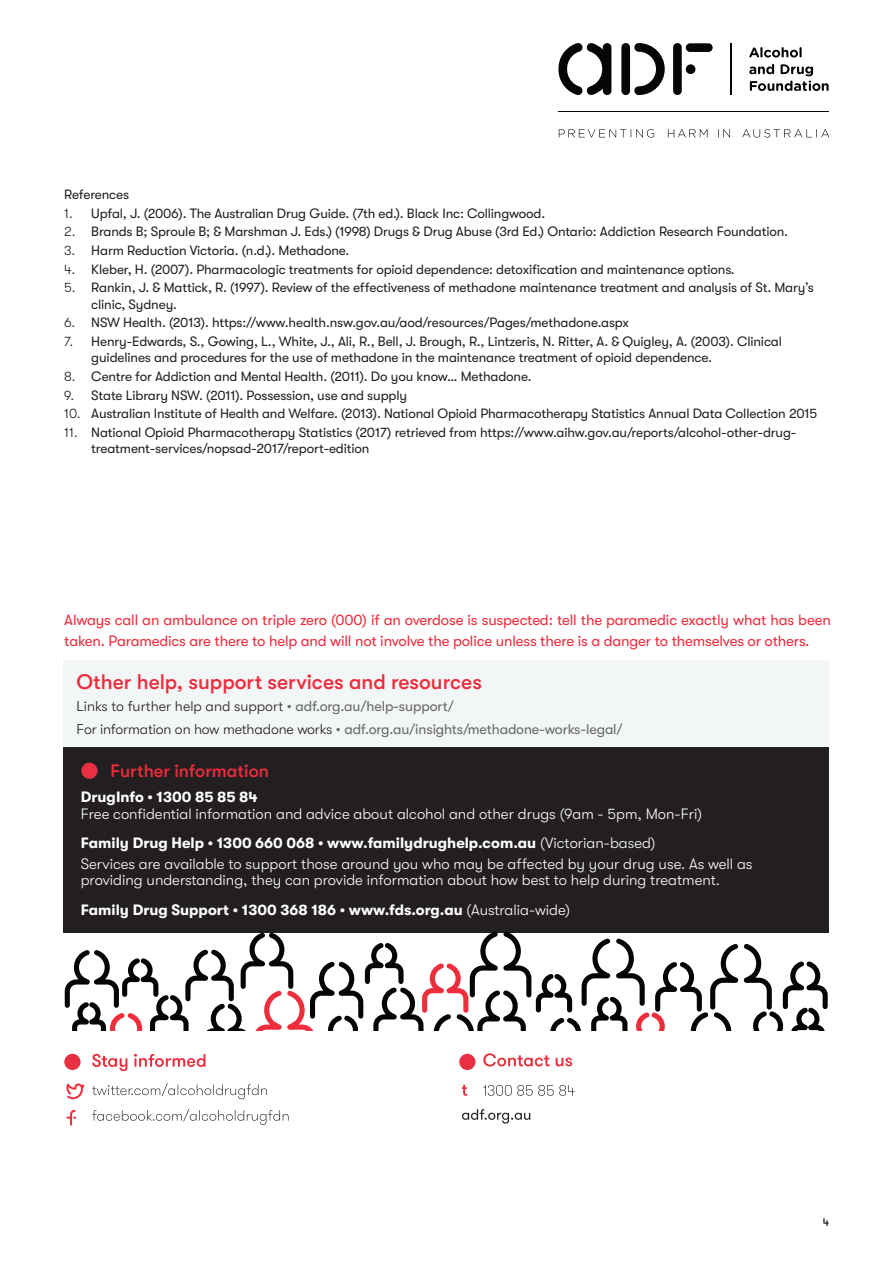
<style>
.page{position:relative;width:893px;height:1263px;background:#fff}
.page>*{position:absolute;margin:0;border:0;box-sizing:border-box;transform-origin:0 0}
.t1{font:500 21px "GT Walsheim Pro";color:#ee2c3c}
.t2{font:500 18px "GT Walsheim Pro";color:#ee2c3c}
.t3{font:300 15px/29.2px "GT Walsheim Pro";color:#fff}
.t4{font:15px/21px "GT Walsheim Pro";letter-spacing:-.01em;color:#ee2c3c}
.t5{font:700 15px "GT Walsheim Pro";color:#fff}
.t6{font:14.25px/22.2px "GT Walsheim Pro";letter-spacing:-.01em;color:#676767}
.t7{font:13.5px/16.5px "GT Walsheim Pro";letter-spacing:-.01em;color:#231f20}
.t8{font:500 11.25px "GT Walsheim Pro";color:#231f20}
.s1{font-weight:300}
.s2{font-weight:300;color:#231f20}
.s3{font-weight:500}
.s4{font-weight:700}
</style>
<div class="page">
<div style="left:64px;top:660px;width:765px;height:87px;background:#f3f6f7"></div>
<div style="left:64px;top:747px;width:765px;height:185px;background:#231f20"></div>
<div style="left:81px;top:763px;width:17px;height:16px;background:#e83042;border-radius:50%"></div>
<div style="left:64px;top:1054px;width:17px;height:16px;background:#e83042;border-radius:50%"></div>
<svg style="left:66px;top:1083px;width:18px;height:16px"></svg>
<svg style="left:66px;top:1110px;width:10px;height:15px"></svg>
<svg style="left:92px;top:1083px;width:175px;height:16px"></svg>
<svg style="left:92px;top:1109px;width:197px;height:16px"></svg>
<svg style="left:92px;top:1054px;width:113px;height:17px"></svg>
<div style="left:459px;top:1054px;width:16px;height:16px;background:#e83042;border-radius:50%"></div>
<svg style="left:462px;top:1109px;width:68px;height:14px"></svg>
<svg style="left:483px;top:1085px;width:91px;height:11px"></svg>
<svg style="left:462px;top:1085px;width:5px;height:11px"></svg>
<svg style="left:483px;top:1053px;width:89px;height:13px"></svg>
<svg style="left:64px;top:932px;width:765px;height:98px"></svg>
<div style="left:686px;top:64px;width:9px;height:10px;background:#050504;border-radius:50%"></div>
<hr style="left:730px;top:43px;width:2px;height:52px;background:#050504">
<svg style="left:749px;top:47px;width:53px;height:11px"></svg>
<svg style="left:749px;top:64px;width:80px;height:27px"></svg>
<div style="left:673px;top:43px;width:9px;height:52px;background:#050504;border-radius:4px"></div>
<div style="left:686px;top:43px;width:27px;height:9px;background:#050504;border-radius:4px"></div>
<svg style="left:558px;top:43px;width:53px;height:52px"></svg>
<div style="left:621px;top:43px;width:9px;height:52px;background:#050504;border-radius:4px"></div>
<svg style="left:634px;top:43px;width:31px;height:52px"></svg>
<hr style="left:559px;top:112px;width:270px;height:1px;background:#050504">
<svg style="left:559px;top:129px;width:95px;height:9px"></svg>
<svg style="left:668px;top:129px;width:39px;height:8px"></svg>
<svg style="left:718px;top:129px;width:12px;height:8px"></svg>
<svg style="left:742px;top:129px;width:87px;height:9px"></svg>
<p class="t7" style="left:64px;top:186px;width:66px">References</p>
<p class="t7" style="left:64px;top:205px;width:482px"><span class="s1">1.</span> Upfal, J. (2006). The Australian Drug Guide. (7th ed.). Black Inc: Collingwood.</p>
<p class="t7" style="left:64px;top:223px;width:725px"><span class="s1">2.</span> Brands B; Sproule B; &amp; Marshman J. Eds.) (1998) Drugs &amp; Drug Abuse (3rd Ed.) Ontario: Addiction Research Foundation.</p>
<p class="t7" style="left:64px;top:242px;width:287px"><span class="s1">3.</span> Harm Reduction Victoria. (n.d.). Methadone.</p>
<p class="t7" style="left:64px;top:261px;width:672px"><span class="s1">4.</span> Kleber, H. (2007). Pharmacologic treatments for opioid dependence: detoxification and maintenance options.</p>
<p class="t7" style="left:91px;top:279px;width:724px;text-indent:-27px"><span class="s1">5.</span> Rankin, J. &amp; Mattick, R. (1997). Review of the effectiveness of methadone maintenance treatment and analysis of St. Mary’s clinic, Sydney.</p>
<p class="t7" style="left:64px;top:315px;width:566px"><span class="s1">6.</span> NSW Health. (2013). https://www.health.nsw.gov.au/aod/resources/Pages/methadone.aspx</p>
<p class="t7" style="left:91px;top:333px;width:692px;text-indent:-27px"><span class="s1">7.</span> Henry-Edwards, S., Gowing, L., White, J., Ali, R., Bell, J. Brough, R., Lintzeris, N. Ritter, A. &amp; Quigley, A. (2003). Clinical guidelines and procedures for the use of methadone in the maintenance treatment of opioid dependence.</p>
<p class="t7" style="left:64px;top:368px;width:469px"><span class="s1">8.</span> Centre for Addiction and Mental Health. (2011). Do you know… Methadone.</p>
<p class="t7" style="left:64px;top:387px;width:344px"><span class="s1">9.</span> State Library NSW. (2011). Possession, use and supply</p>
<p class="t7" style="left:64px;top:406px;width:754px"><span class="s1">10.</span> Australian Institute of Health and Welfare. (2013). National Opioid Pharmacotherapy Statistics Annual Data Collection 2015</p>
<p class="t7" style="left:91px;top:424px;width:707px;text-indent:-27px"><span class="s1">11.</span> National Opioid Pharmacotherapy Statistics (2017) retrieved from https://www.aihw.gov.au/reports/alcohol-other-drug&shy;treatment-services/nopsad-2017/report-edition</p>
<p class="t4" style="left:64px;top:609px;width:768px">Always call an ambulance on triple zero (000) if an overdose is suspected: tell the paramedic exactly what has been taken. Paramedics are there to help and will not involve the police unless there is a danger to themselves or others.</p>
<h1 class="t1" style="left:77px;top:670px;width:407px">Other help, support services and resources</h1>
<p class="t6" style="left:77px;top:695px;width:548px"><span class="s2">Links to further help and support</span> <span class="s3">•</span> adf.org.au/help-support/<br><span class="s2">For information on how methadone works</span> <span class="s3">•</span> adf.org.au/insights/methadone-works-legal/</p>
<h2 class="t2" style="left:111px;top:761px;width:160px">Further information</h2>
<p class="t5" style="left:81px;top:789px;width:178px">DrugInfo • 1300 85 85 84</p>
<p class="t3" style="left:81px;top:799px;width:623px">Free confidential information and advice about alcohol and other drugs (9am - 5pm, Mon-Fri)<br><span class="s4">Family Drug Help • 1300 660 068 • www.familydrughelp.com.au</span> (Victorian-based)</p>
<p class="t3" style="left:81px;top:856px;width:673px;line-height:16.5px">Services are available to support those around you who may be affected by your drug use. As well as providing understanding, they can provide information about how best to help during treatment.</p>
<p class="t5" style="left:81px;top:901px;width:491px">Family Drug Support • 1300 368 186 • www.fds.org.au <span class="s1">(Australia-wide)</span></p>
<p class="t8" style="left:823px;top:1215px;width:8px">4</p>
</div>
